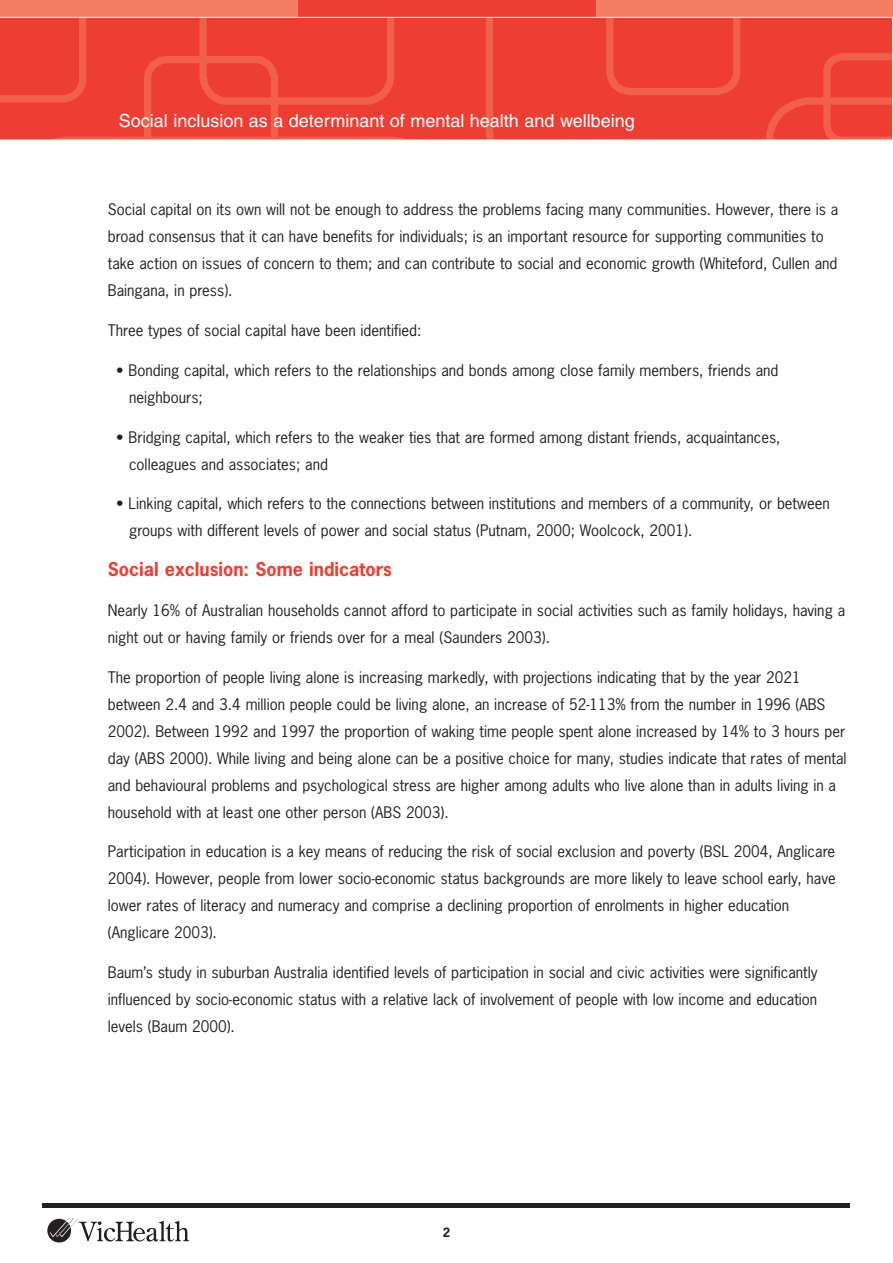
<style>
.page{position:relative;width:893px;height:1263px;background:#fff}
.page>*{position:absolute;margin:0;border:0;box-sizing:border-box;transform-origin:0 0}
.t1{font:18px "Helvetica";color:#fff}
.t2{font:700 18px "News Gothic";color:#ee3e34}
.t3{font:15px/27px "News Gothic";color:#231f20}
.t4{font:700 12px "News Gothic";color:#231f20}
</style>
<div class="page">
<div style="left:0;top:0;width:299px;height:17px;background:#f37e63"></div>
<div style="left:299px;top:0;width:297px;height:17px;background:#ee3e34"></div>
<div style="left:596px;top:0;width:297px;height:17px;background:#f37e63"></div>
<svg style="left:0;top:17px;width:893px;height:123px;background:#ee4438"></svg>
<div style="left:43px;top:1203px;width:807px;height:5px;background:#231f20"></div>
<svg style="left:47px;top:1218px;width:142px;height:24px"></svg>
<p class="t1" style="left:119px;top:114px;width:518px">Social inclusion as a determinant of mental health and wellbeing</p>
<p class="t3" style="left:108px;top:197px;width:732px">Social capital on its own will not be enough to address the problems facing many communities. However, there is a broad consensus that it can have benefits for individuals; is an important resource for supporting communities to take action on issues of concern to them; and can contribute to social and economic growth (Whiteford, Cullen and Baingana, in press).</p>
<p class="t3" style="left:108px;top:317px;width:315px">Three types of social capital have been identified:</p>
<p class="t3" style="left:129px;top:357px;width:651px;text-indent:-13px">• Bonding capital, which refers to the relationships and bonds among close family members, friends and neighbours;</p>
<p class="t3" style="left:129px;top:424px;width:653px;text-indent:-13px">• Bridging capital, which refers to the weaker ties that are formed among distant friends, acquaintances, colleagues and associates; and</p>
<p class="t3" style="left:129px;top:491px;width:702px;text-indent:-13px">• Linking capital, which refers to the connections between institutions and members of a community, or between groups with different levels of power and social status (Putnam, 2000; Woolcock, 2001).</p>
<p class="t2" style="left:108px;top:559px;width:286px">Social exclusion: Some indicators</p>
<p class="t3" style="left:108px;top:597px;width:739px">Nearly 16% of Australian households cannot afford to participate in social activities such as family holidays, having a night out or having family or friends over for a meal (Saunders 2003).</p>
<p class="t3" style="left:108px;top:664px;width:740px">The proportion of people living alone is increasing markedly, with projections indicating that by the year 2021 between 2.4 and 3.4 million people could be living alone, an increase of 52-113% from the number in 1996 (ABS 2002). Between 1992 and 1997 the proportion of waking time people spent alone increased by 14% to 3 hours per day (ABS 2000). While living and being alone can be a positive choice for many, studies indicate that rates of mental and behavioural problems and psychological stress are higher among adults who live alone than in adults living in a household with at least one other person (ABS 2003).</p>
<p class="t3" style="left:108px;top:839px;width:729px">Participation in education is a key means of reducing the risk of social exclusion and poverty (BSL 2004, Anglicare 2004). However, people from lower socio-economic status backgrounds are more likely to leave school early, have lower rates of literacy and numeracy and comprise a declining proportion of enrolments in higher education (Anglicare 2003).</p>
<p class="t3" style="left:108px;top:959px;width:711px;text-align:justify">Baum’s study in suburban Australia identified levels of participation in social and civic activities were significantly influenced by socio-economic status with a relative lack of involvement of people with low income and education levels (Baum 2000).</p>
<p class="t4" style="left:443px;top:1225px;width:9px">2</p>
</div>
